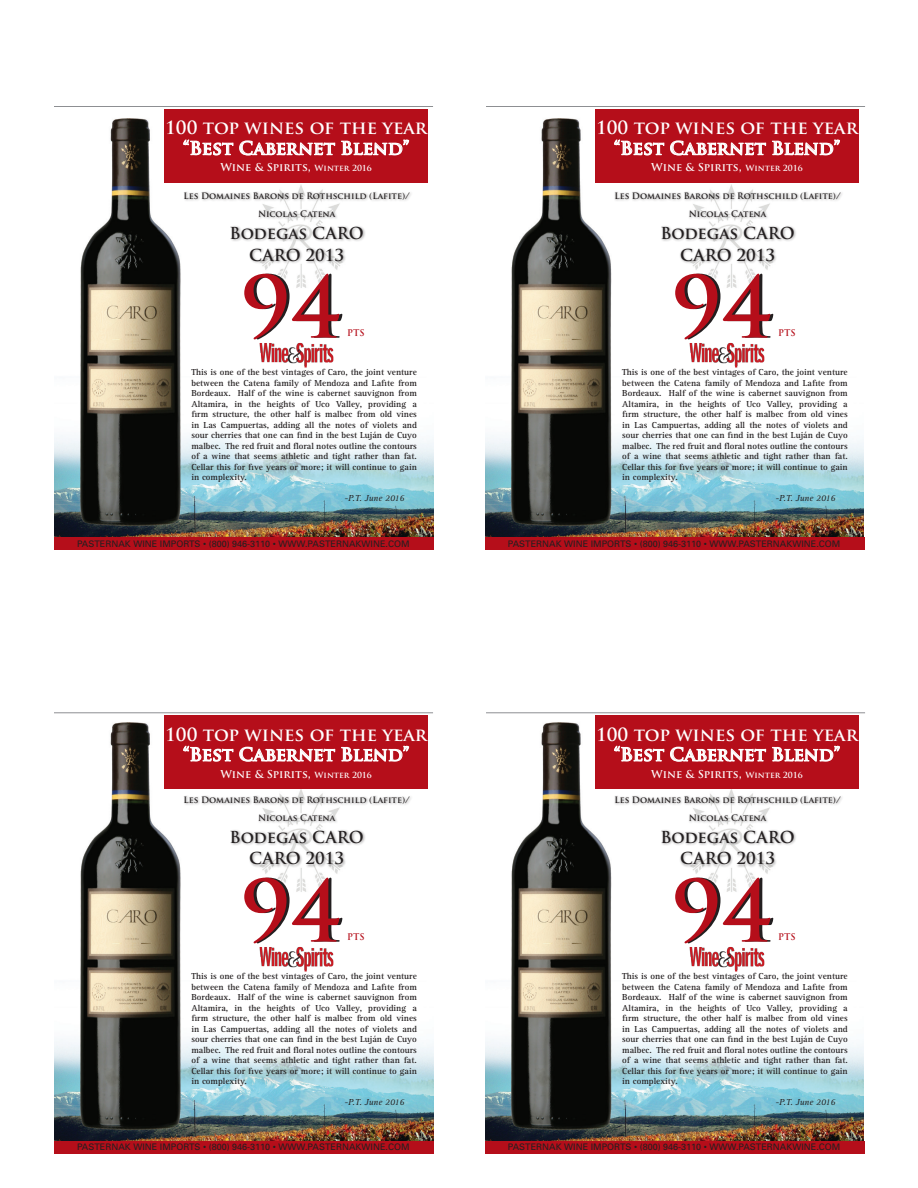
<style>
.page{position:relative;width:918px;height:1188px;background:#fff}
.page>*{position:absolute;margin:0;border:0;box-sizing:border-box;transform-origin:0 0}
.t1{font:700 83.1px "Trajan Pro";color:#b50e1a}
.t2{font:700 17.85px "Trajan Pro";color:#fff}
.t3{font:700 16.05px "Trajan Pro";color:#231f20}
.t4{font:700 10.65px "Trajan Pro";color:#fff}
.t5{font:700 9px/10.5px "Rotis Serif";color:#231f20;text-align:justify}
.t6{font:9px "Univers";color:#231f20}
.t7{font:italic 9px "Rotis Serif";color:#231f20}
.t8{font:700 9px "Trajan Pro";color:#b50e1a}
.t9{font:700 8.7px "Trajan Pro";color:#231f20}
.s1{font-size:12.3px}
.s2{font-size:8.25px}
</style>
<div class="page">
<img style="left:54px;top:109px;width:379px;height:428px">
<img style="left:54px;top:712px;width:379px;height:429px">
<img style="left:485px;top:109px;width:379px;height:428px">
<img style="left:485px;top:712px;width:379px;height:429px">
<img style="left:257px;top:340px;width:78px;height:29px">
<img style="left:257px;top:944px;width:78px;height:29px">
<img style="left:688px;top:340px;width:78px;height:29px">
<img style="left:688px;top:944px;width:78px;height:29px">
<div style="left:183px;top:191px;width:230px;height:73px;background:#231f20;opacity:.38"></div>
<div style="left:183px;top:795px;width:230px;height:73px;background:#231f20;opacity:.38"></div>
<div style="left:614px;top:191px;width:230px;height:73px;background:#231f20;opacity:.38"></div>
<div style="left:614px;top:795px;width:230px;height:73px;background:#231f20;opacity:.38"></div>
<div style="left:54px;top:537px;width:379px;height:12px;background:#b50e1a"></div>
<div style="left:54px;top:1141px;width:379px;height:12px;background:#b50e1a"></div>
<div style="left:485px;top:537px;width:379px;height:12px;background:#b50e1a"></div>
<div style="left:485px;top:1141px;width:379px;height:12px;background:#b50e1a"></div>
<hr style="left:54px;top:106px;width:379px;height:1px;background:#8d8f92">
<hr style="left:54px;top:713px;width:379px;height:1px;background:#8d8f92">
<hr style="left:486px;top:106px;width:379px;height:1px;background:#8d8f92">
<hr style="left:486px;top:713px;width:379px;height:1px;background:#8d8f92">
<div style="left:165px;top:110px;width:263px;height:73px;background:#b50e1a"></div>
<svg style="left:183px;top:109px;width:227px;height:119px"></svg>
<div style="left:165px;top:716px;width:263px;height:73px;background:#b50e1a"></div>
<svg style="left:183px;top:712px;width:227px;height:123px"></svg>
<div style="left:595px;top:110px;width:264px;height:73px;background:#b50e1a"></div>
<svg style="left:613px;top:109px;width:228px;height:119px"></svg>
<div style="left:595px;top:716px;width:264px;height:73px;background:#b50e1a"></div>
<svg style="left:613px;top:712px;width:228px;height:123px"></svg>
<p class="t2" style="left:165px;top:117px;width:264px">100 top wines of the year</p>
<p class="t2" style="left:183px;top:137px;width:228px">“Best Cabernet Blend”</p>
<p class="t4" style="left:220px;top:161px;width:153px">Wine &amp; Spirits<span class="s1">,</span> <span class="s2">Winter 2016</span></p>
<p class="t9" style="left:184px;top:191px;width:228px">Les Domaines Barons de Rothschild (Lafite)/</p>
<p class="t9" style="left:258px;top:209px;width:79px">Nicolas Catena</p>
<p class="t3" style="left:230px;top:223px;width:136px">Bodegas CARO</p>
<p class="t3" style="left:249px;top:245px;width:97px">CARO 2013</p>
<p class="t1" style="left:241px;top:256px;width:101px">94</p>
<p class="t8" style="left:347px;top:327px;width:19px">PTS</p>
<p class="t5" style="left:191px;top:367px;width:227px">This is one of the best vintages of Caro, the joint venture between the Catena family of Mendoza and Lafite from Bordeaux. Half of the wine is cabernet sauvignon from Altamira, in the heights of Uco Valley, providing a firm structure, the other half is malbec from old vines in Las Campuertas, adding all the notes of violets and sour cherries that one can find in the best Luján de Cuyo malbec. The red fruit and floral notes outline the contours of a wine that seems athletic and tight rather than fat.<br>Cellar this for five years or more; it will continue to gain in complexity.</p>
<p class="t7" style="left:344px;top:493px;width:62px">-P.T. June 2016</p>
<p class="t6" style="left:77px;top:538px;width:334px">PASTERNAK WINE IMPORTS • (800) 946-3110 • WWW.PASTERNAKWINE.COM</p>
<p class="t2" style="left:165px;top:723px;width:264px">100 top wines of the year</p>
<p class="t2" style="left:183px;top:743px;width:228px">“Best Cabernet Blend”</p>
<p class="t4" style="left:220px;top:767px;width:153px">Wine &amp; Spirits<span class="s1">,</span> <span class="s2">Winter 2016</span></p>
<p class="t9" style="left:184px;top:795px;width:228px">Les Domaines Barons de Rothschild (Lafite)/</p>
<p class="t9" style="left:258px;top:813px;width:79px">Nicolas Catena</p>
<p class="t3" style="left:230px;top:827px;width:136px">Bodegas CARO</p>
<p class="t3" style="left:249px;top:849px;width:97px">CARO 2013</p>
<p class="t1" style="left:241px;top:860px;width:101px">94</p>
<p class="t8" style="left:347px;top:931px;width:19px">PTS</p>
<p class="t5" style="left:191px;top:971px;width:227px">This is one of the best vintages of Caro, the joint venture between the Catena family of Mendoza and Lafite from Bordeaux. Half of the wine is cabernet sauvignon from Altamira, in the heights of Uco Valley, providing a firm structure, the other half is malbec from old vines in Las Campuertas, adding all the notes of violets and sour cherries that one can find in the best Luján de Cuyo malbec. The red fruit and floral notes outline the contours of a wine that seems athletic and tight rather than fat.<br>Cellar this for five years or more; it will continue to gain in complexity.</p>
<p class="t7" style="left:344px;top:1097px;width:62px">-P.T. June 2016</p>
<p class="t6" style="left:77px;top:1142px;width:334px">PASTERNAK WINE IMPORTS • (800) 946-3110 • WWW.PASTERNAKWINE.COM</p>
<p class="t2" style="left:596px;top:117px;width:264px">100 top wines of the year</p>
<p class="t2" style="left:614px;top:137px;width:228px">“Best Cabernet Blend”</p>
<p class="t4" style="left:651px;top:161px;width:153px">Wine &amp; Spirits<span class="s1">,</span> <span class="s2">Winter 2016</span></p>
<p class="t9" style="left:614px;top:191px;width:228px">Les Domaines Barons de Rothschild (Lafite)/</p>
<p class="t9" style="left:689px;top:209px;width:79px">Nicolas Catena</p>
<p class="t3" style="left:661px;top:223px;width:136px">Bodegas CARO</p>
<p class="t3" style="left:680px;top:245px;width:97px">CARO 2013</p>
<p class="t1" style="left:672px;top:256px;width:101px">94</p>
<p class="t8" style="left:778px;top:327px;width:19px">PTS</p>
<p class="t5" style="left:622px;top:367px;width:227px">This is one of the best vintages of Caro, the joint venture between the Catena family of Mendoza and Lafite from Bordeaux. Half of the wine is cabernet sauvignon from Altamira, in the heights of Uco Valley, providing a firm structure, the other half is malbec from old vines in Las Campuertas, adding all the notes of violets and sour cherries that one can find in the best Luján de Cuyo malbec. The red fruit and floral notes outline the contours of a wine that seems athletic and tight rather than fat.<br>Cellar this for five years or more; it will continue to gain in complexity.</p>
<p class="t7" style="left:775px;top:493px;width:62px">-P.T. June 2016</p>
<p class="t6" style="left:508px;top:538px;width:334px">PASTERNAK WINE IMPORTS • (800) 946-3110 • WWW.PASTERNAKWINE.COM</p>
<p class="t2" style="left:596px;top:723px;width:264px">100 top wines of the year</p>
<p class="t2" style="left:614px;top:743px;width:228px">“Best Cabernet Blend”</p>
<p class="t4" style="left:651px;top:767px;width:153px">Wine &amp; Spirits<span class="s1">,</span> <span class="s2">Winter 2016</span></p>
<p class="t9" style="left:614px;top:795px;width:228px">Les Domaines Barons de Rothschild (Lafite)/</p>
<p class="t9" style="left:689px;top:813px;width:79px">Nicolas Catena</p>
<p class="t3" style="left:661px;top:827px;width:136px">Bodegas CARO</p>
<p class="t3" style="left:680px;top:849px;width:97px">CARO 2013</p>
<p class="t1" style="left:672px;top:860px;width:101px">94</p>
<p class="t8" style="left:778px;top:931px;width:19px">PTS</p>
<p class="t5" style="left:622px;top:971px;width:227px">This is one of the best vintages of Caro, the joint venture between the Catena family of Mendoza and Lafite from Bordeaux. Half of the wine is cabernet sauvignon from Altamira, in the heights of Uco Valley, providing a firm structure, the other half is malbec from old vines in Las Campuertas, adding all the notes of violets and sour cherries that one can find in the best Luján de Cuyo malbec. The red fruit and floral notes outline the contours of a wine that seems athletic and tight rather than fat.<br>Cellar this for five years or more; it will continue to gain in complexity.</p>
<p class="t7" style="left:775px;top:1097px;width:62px">-P.T. June 2016</p>
<p class="t6" style="left:508px;top:1142px;width:334px">PASTERNAK WINE IMPORTS • (800) 946-3110 • WWW.PASTERNAKWINE.COM</p>
</div>
